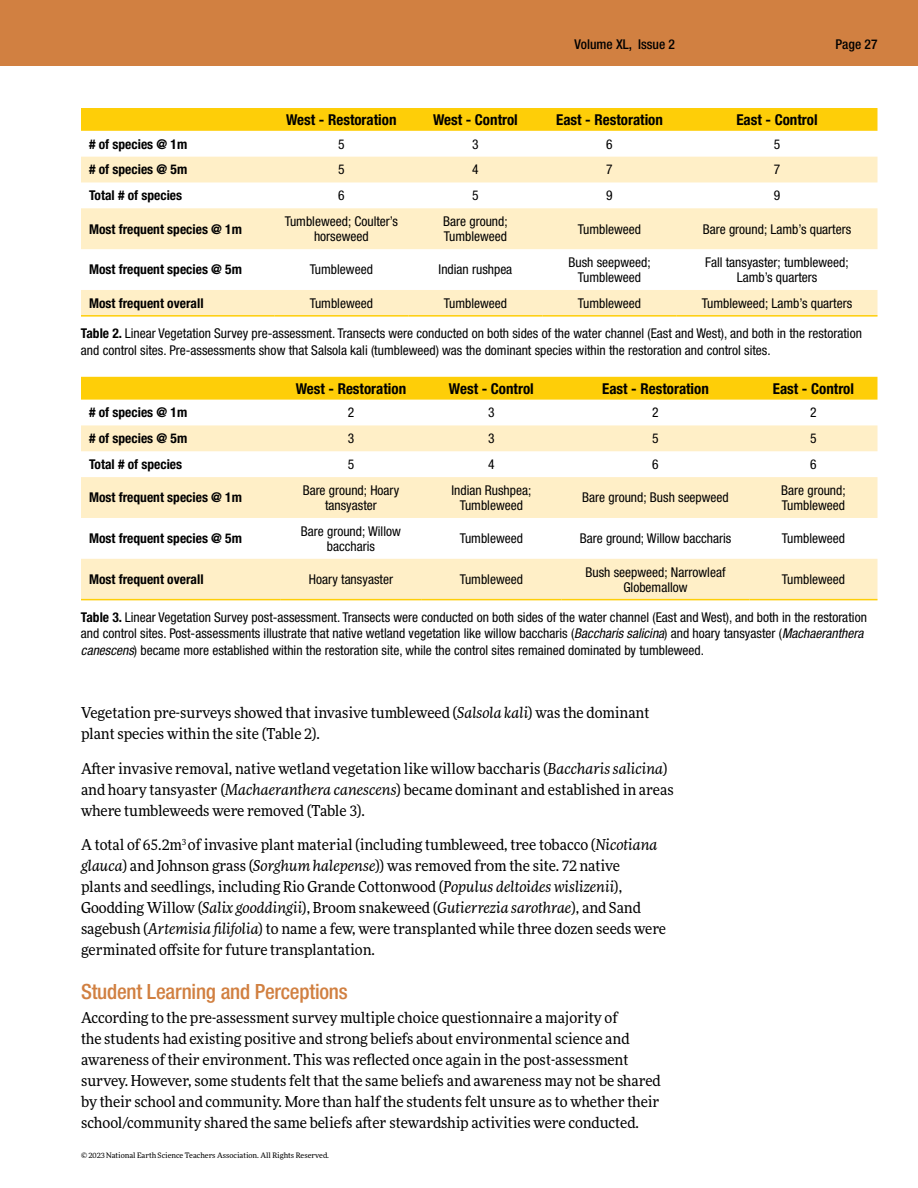
<style>
.page{position:relative;width:918px;height:1188px;background:#fff}
.page>*{position:absolute;margin:0;border:0;box-sizing:border-box;transform-origin:0 0}
.t1{font:500 condensed 21px "Helvetica Neue LT Std";letter-spacing:-.01em;color:#d18041}
.t2{font:15px/21px "More Pro";color:#000;scale:.95 1}
.t3{font:700 condensed 15px "Helvetica Neue LT Std";color:#000}
.t4{font:condensed 13.5px/15px "Helvetica Neue LT Std";color:#000;text-align:center}
.t5{font:700 condensed 13.5px "Helvetica Neue LT Std";color:#000}
.t6{font:500 condensed 13.5px "Helvetica Neue LT Std";color:#000}
.t7{font:7.5px "More Pro";color:#000}
.s1{font-weight:700}
.s2{font-style:italic}
</style>
<div class="page">
<div style="left:0;top:0;width:918px;height:66px;background:#d18041"></div>
<div style="left:81px;top:108px;width:797px;height:23px;background:#fece08"></div>
<svg style="left:81px;top:157px;width:797px;height:159px;fill:#ffefc7"></svg>
<hr style="left:81px;top:315px;width:193px;height:2px;background:#fece08">
<hr style="left:274px;top:315px;width:134px;height:2px;background:#fece08">
<hr style="left:408px;top:315px;width:135px;height:2px;background:#fece08">
<hr style="left:543px;top:315px;width:134px;height:2px;background:#fece08">
<hr style="left:677px;top:315px;width:200px;height:2px;background:#fece08">
<div style="left:81px;top:377px;width:797px;height:23px;background:#fece08"></div>
<svg style="left:81px;top:425px;width:797px;height:175px;fill:#ffefc7"></svg>
<hr style="left:81px;top:599px;width:200px;height:1px;background:#fece08">
<hr style="left:281px;top:599px;width:140px;height:1px;background:#fece08">
<hr style="left:421px;top:599px;width:141px;height:1px;background:#fece08">
<hr style="left:562px;top:599px;width:188px;height:1px;background:#fece08">
<hr style="left:750px;top:599px;width:127px;height:1px;background:#fece08">
<p class="t6" style="left:575px;top:36px;width:102px">Volume XL, Issue 2</p>
<p class="t6" style="left:836px;top:36px;width:43px">Page 27</p>
<p class="t3" style="left:286px;top:110px;width:112px">West - Restoration</p>
<p class="t3" style="left:433px;top:110px;width:86px">West - Control</p>
<p class="t3" style="left:556px;top:110px;width:108px">East - Restoration</p>
<p class="t3" style="left:736px;top:110px;width:83px">East - Control</p>
<p class="t5" style="left:89px;top:136px;width:100px"># of species @ 1m</p>
<p class="t4" style="left:338px;top:136px;width:8px">5</p>
<p class="t4" style="left:472px;top:136px;width:8px">3</p>
<p class="t4" style="left:606px;top:136px;width:8px">6</p>
<p class="t4" style="left:774px;top:136px;width:8px">5</p>
<p class="t5" style="left:89px;top:162px;width:100px"># of species @ 5m</p>
<p class="t4" style="left:338px;top:162px;width:8px">5</p>
<p class="t4" style="left:472px;top:162px;width:8px">4</p>
<p class="t4" style="left:606px;top:162px;width:8px">7</p>
<p class="t4" style="left:774px;top:162px;width:8px">7</p>
<p class="t5" style="left:89px;top:187px;width:95px">Total # of species</p>
<p class="t4" style="left:338px;top:188px;width:8px">6</p>
<p class="t4" style="left:472px;top:188px;width:8px">5</p>
<p class="t4" style="left:606px;top:188px;width:8px">9</p>
<p class="t4" style="left:774px;top:188px;width:8px">9</p>
<p class="t5" style="left:89px;top:221px;width:154px">Most frequent species @ 1m</p>
<p class="t4" style="left:285px;top:214px;width:115px">Tumbleweed; Coulter’s horseweed</p>
<p class="t4" style="left:443px;top:214px;width:66px;text-align:left">Bare ground;<br>Tumbleweed</p>
<p class="t4" style="left:578px;top:221px;width:65px">Tumbleweed</p>
<p class="t4" style="left:703px;top:221px;width:150px">Bare ground; Lamb’s quarters</p>
<p class="t5" style="left:89px;top:262px;width:154px">Most frequent species @ 5m</p>
<p class="t4" style="left:310px;top:262px;width:65px">Tumbleweed</p>
<p class="t4" style="left:439px;top:262px;width:75px">Indian rushpea</p>
<p class="t4" style="left:568px;top:254px;width:84px">Bush seepweed;<br>Tumbleweed</p>
<p class="t4" style="left:705px;top:254px;width:145px">Fall tansyaster; tumbleweed;<br>Lamb’s quarters</p>
<p class="t5" style="left:89px;top:295px;width:116px">Most frequent overall</p>
<p class="t4" style="left:310px;top:295px;width:65px">Tumbleweed</p>
<p class="t4" style="left:444px;top:295px;width:65px">Tumbleweed</p>
<p class="t4" style="left:578px;top:295px;width:65px">Tumbleweed</p>
<p class="t4" style="left:702px;top:295px;width:152px">Tumbleweed; Lamb’s quarters</p>
<p class="t4" style="left:81px;top:325px;width:782px;line-height:16.5px;text-align:left"><span class="s1">Table 2.</span> Linear Vegetation Survey pre-assessment. Transects were conducted on both sides of the water channel (East and West), and both in the restoration and control sites. Pre-assessments show that Salsola kali (tumbleweed) was the dominant species within the restoration and control sites.</p>
<p class="t3" style="left:296px;top:379px;width:112px">West - Restoration</p>
<p class="t3" style="left:449px;top:379px;width:86px">West - Control</p>
<p class="t3" style="left:602px;top:379px;width:108px">East - Restoration</p>
<p class="t3" style="left:773px;top:379px;width:83px">East - Control</p>
<p class="t5" style="left:89px;top:404px;width:100px"># of species @ 1m</p>
<p class="t4" style="left:348px;top:405px;width:8px">2</p>
<p class="t4" style="left:488px;top:405px;width:8px">3</p>
<p class="t4" style="left:652px;top:405px;width:8px">2</p>
<p class="t4" style="left:810px;top:405px;width:8px">2</p>
<p class="t5" style="left:89px;top:430px;width:100px"># of species @ 5m</p>
<p class="t4" style="left:348px;top:431px;width:8px">3</p>
<p class="t4" style="left:488px;top:431px;width:8px">3</p>
<p class="t4" style="left:652px;top:431px;width:8px">5</p>
<p class="t4" style="left:810px;top:431px;width:8px">5</p>
<p class="t5" style="left:89px;top:456px;width:95px">Total # of species</p>
<p class="t4" style="left:348px;top:457px;width:8px">5</p>
<p class="t4" style="left:488px;top:457px;width:8px">4</p>
<p class="t4" style="left:652px;top:457px;width:8px">6</p>
<p class="t4" style="left:810px;top:457px;width:8px">6</p>
<p class="t5" style="left:89px;top:489px;width:154px">Most frequent species @ 1m</p>
<p class="t4" style="left:303px;top:482px;width:98px">Bare ground; Hoary tansyaster</p>
<p class="t4" style="left:451px;top:482px;width:81px">Indian Rushpea;<br>Tumbleweed</p>
<p class="t4" style="left:582px;top:490px;width:148px">Bare ground; Bush seepweed</p>
<p class="t4" style="left:781px;top:482px;width:66px;text-align:left">Bare ground;<br>Tumbleweed</p>
<p class="t5" style="left:89px;top:530px;width:154px">Most frequent species @ 5m</p>
<p class="t4" style="left:301px;top:523px;width:102px">Bare ground; Willow baccharis</p>
<p class="t4" style="left:460px;top:531px;width:65px">Tumbleweed</p>
<p class="t4" style="left:580px;top:531px;width:153px">Bare ground; Willow baccharis</p>
<p class="t4" style="left:782px;top:531px;width:65px">Tumbleweed</p>
<p class="t5" style="left:89px;top:571px;width:116px">Most frequent overall</p>
<p class="t4" style="left:309px;top:572px;width:86px">Hoary tansyaster</p>
<p class="t4" style="left:460px;top:572px;width:65px">Tumbleweed</p>
<p class="t4" style="left:586px;top:564px;width:142px">Bush seepweed; Narrowleaf<br>Globemallow</p>
<p class="t4" style="left:782px;top:572px;width:65px">Tumbleweed</p>
<p class="t4" style="left:81px;top:609px;width:787px;line-height:16.5px;text-align:left"><span class="s1">Table 3.</span> Linear Vegetation Survey post-assessment. Transects were conducted on both sides of the water channel (East and West), and both in the restoration and control sites. Post-assessments illustrate that native wetland vegetation like willow baccharis (<span class="s2">Baccharis salicina</span>) and hoary tansyaster (<span class="s2">Machaeranthera canescens</span>) became more established within the restoration site, while the control sites remained dominated by tumbleweed.</p>
<p class="t2" style="left:81px;top:702px;width:600px">Vegetation pre-surveys showed that invasive tumbleweed (<span class="s2">Salsola kali</span>) was the dominant plant species within the site (Table 2).</p>
<p class="t2" style="left:81px;top:757px;width:625px">After invasive removal, native wetland vegetation like willow baccharis (<span class="s2">Baccharis salicina</span>) and hoary tansyaster (<span class="s2">Machaeranthera canescens</span>) became dominant and established in areas where tumbleweeds were removed (Table 3).</p>
<p class="t2" style="left:81px;top:834px;width:617px">A total of 65.2m<sup>3</sup> of invasive plant material (including tumbleweed, tree tobacco (<span class="s2">Nicotiana glauca</span>) and Johnson grass (<span class="s2">Sorghum halepense</span>)) was removed from the site. 72 native<br>plants and seedlings, including Rio Grande Cottonwood (<span class="s2">Populus deltoides wislizenii</span>), Goodding Willow (<span class="s2">Salix gooddingii</span>), Broom snakeweed (<span class="s2">Gutierrezia sarothrae</span>), and Sand sagebush (<span class="s2">Artemisia filifolia</span>) to name a few, were transplanted while three dozen seeds were germinated offsite for future transplantation.</p>
<h1 class="t1" style="left:81px;top:979px;width:268px">Student Learning and Perceptions</h1>
<p class="t2" style="left:81px;top:1007px;width:612px">According to the pre-assessment survey multiple choice questionnaire a majority of<br>the students had existing positive and strong beliefs about environmental science and awareness of their environment. This was reflected once again in the post-assessment survey. However, some students felt that the same beliefs and awareness may not be shared by their school and community. More than half the students felt unsure as to whether their school/community shared the same beliefs after stewardship activities were conducted.</p>
<p class="t7" style="left:81px;top:1150px;width:250px">© 2023 National Earth Science Teachers Association. All Rights Reserved.</p>
</div>
